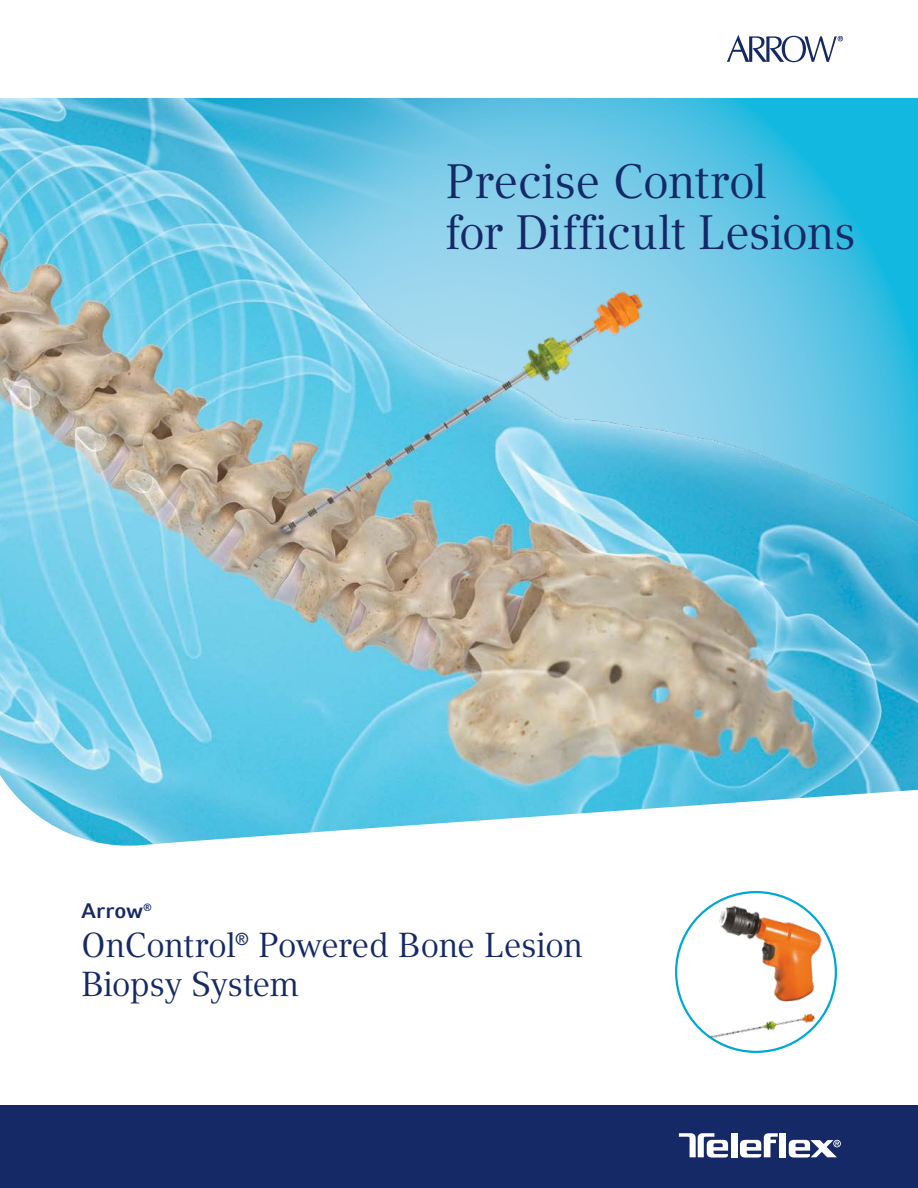
<style>
.page{position:relative;width:918px;height:1188px;background:#fff}
.page>*{position:absolute;margin:0;border:0;box-sizing:border-box;transform-origin:0 0}
.t1{font:48px/51px "Compatil Text LT Pro";letter-spacing:-.015em;color:#152967}
.t2{font:34.5px/39px "Compatil Text LT Pro";letter-spacing:-.025em;color:#152967}
.t3{font:700 21px "Compatil Fact LT Pro";color:#152967}
</style>
<div class="page">
<img style="left:0;top:99px;width:918px;height:649px">
<svg style="left:0;top:748px;width:918px;height:215px"></svg>
<div style="left:0;top:1105px;width:918px;height:83px;background:#152967"></div>
<img style="left:677px;top:894px;width:159px;height:158px">
<svg style="left:727px;top:35px;width:116px;height:28px"></svg>
<div style="left:780px;top:1133px;width:6px;height:24px;background:#fff"></div>
<svg style="left:740px;top:1133px;width:38px;height:25px"></svg>
<div style="left:731px;top:1133px;width:6px;height:24px;background:#fff"></div>
<svg style="left:789px;top:1140px;width:52px;height:18px"></svg>
<svg style="left:679px;top:1133px;width:49px;height:25px"></svg>
<h1 class="t1" style="left:446px;top:156px;width:412px">Precise Control<br>for Difficult Lesions</h1>
<p class="t3" style="left:81px;top:898px;width:72px">Arrow<sup>®</sup></p>
<p class="t2" style="left:81px;top:926px;width:503px">OnControl<sup>®</sup> Powered Bone Lesion<br>Biopsy System</p>
</div>
